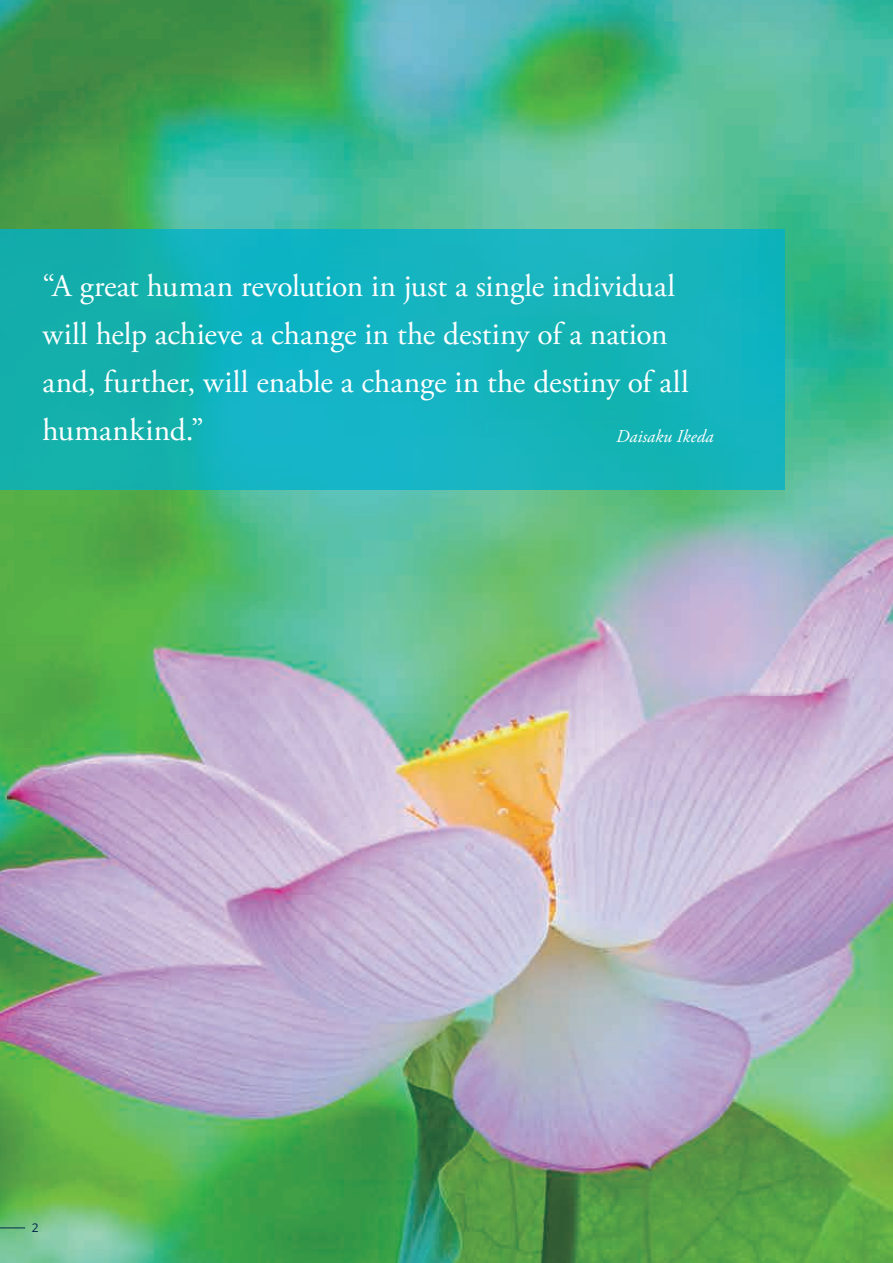
<style>
.page{position:relative;width:893px;height:1263px;background:#fff}
.page>*{position:absolute;margin:0;border:0;box-sizing:border-box;transform-origin:0 0}
.t1{font:31.5px/48px "Adobe Garamond Pro";color:#fff}
.t2{font:italic 18px "Adobe Garamond Pro";color:#fff}
.t3{font:12px "Noto Sans";color:#042a4a}
</style>
<div class="page">
<img style="left:0;top:0;width:893px;height:1263px">
<svg style="left:0;top:230px;width:785px;height:260px;background:#13b2ba"></svg>
<svg style="left:0;top:1227px;width:25px;height:1px"></svg>
<p class="t1" style="left:43px;top:263px;width:648px">“A great human revolution in just a single individual will help achieve a change in the destiny of a nation and, further, will enable a change in the destiny of all humankind.”</p>
<p class="t2" style="left:616px;top:425px;width:99px">Daisaku Ikeda</p>
<p class="t3" style="left:32px;top:1219px;width:8px">2</p>
</div>
